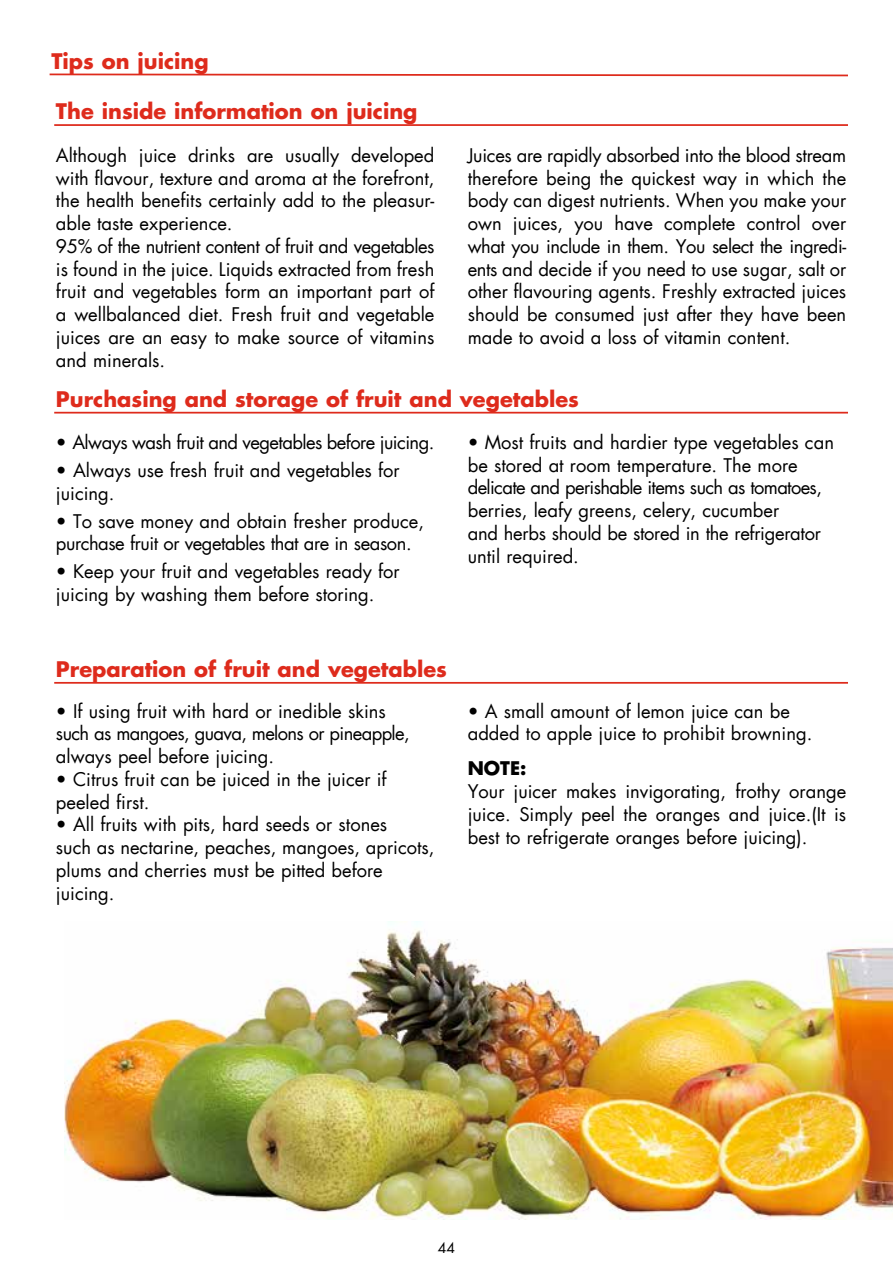
<style>
.page{position:relative;width:893px;height:1265px;background:#fff}
.page>*{position:absolute;margin:0;border:0;box-sizing:border-box;transform-origin:0 0}
.t1{font:700 21px "Futura LT";color:#de2b1c}
.t2{font:18.38px/22.8px "Futura LT";color:#000}
.t3{font:18.38px "Futura LT";letter-spacing:-.03em;color:#000}
.t4{font:700 18.38px "Futura LT";color:#000}
.t5{font:14px "Futura LT";color:#000}
</style>
<div class="page">
<svg style="left:49px;top:73px;width:799px;height:4px"></svg>
<img style="left:65px;top:921px;width:828px;height:298px">
<hr style="left:54px;top:412px;width:794px;height:2px;background:#de2b1c">
<hr style="left:54px;top:682px;width:794px;height:2px;background:#de2b1c">
<hr style="left:54px;top:124px;width:794px;height:2px;background:#de2b1c">
<p class="t1" style="left:51px;top:47px;width:159px">Tips on juicing</p>
<p class="t1" style="left:56px;top:98px;width:363px">The inside information on juicing</p>
<p class="t2" style="left:56px;top:144px;width:380px">Although juice drinks are usually developed with flavour, texture and aroma at the forefront, the health benefits certainly add to the pleasur&shy;able taste experience.<br>95% of the nutrient content of fruit and vegetables is found in the juice. Liquids extracted from fresh fruit and vegetables form an important part of a wellbalanced diet. Fresh fruit and vegetable juices are an easy to make source of vitamins and minerals.</p>
<p class="t2" style="left:468px;top:144px;width:380px;text-align:justify">Juices are rapidly absorbed into the blood stream therefore being the quickest way in which the body can digest nutrients. When you make your own juices, you have complete control over what you include in them. You select the ingredi&shy;ents and decide if you need to use sugar, salt or other flavouring agents. Freshly extracted juices should be consumed just after they have been made to avoid a loss of vitamin content.</p>
<p class="t1" style="left:56px;top:385px;width:524px">Purchasing and storage of fruit and vegetables</p>
<p class="t3" style="left:56px;top:430px;width:380px">• Always wash fruit and vegetables before juicing.</p>
<p class="t2" style="left:56px;top:459px;width:345px">• Always use fresh fruit and vegetables for juicing.</p>
<p class="t2" style="left:56px;top:510px;width:370px">• To save money and obtain fresher produce, purchase fruit or vegetables that are in season.</p>
<p class="t2" style="left:56px;top:561px;width:345px">• Keep your fruit and vegetables ready for juicing by washing them before storing.</p>
<p class="t1" style="left:56px;top:655px;width:393px">Preparation of fruit and vegetables</p>
<p class="t2" style="left:56px;top:700px;width:355px">• If using fruit with hard or inedible skins such as mangoes, guava, melons or pineapple, always peel before juicing.</p>
<p class="t2" style="left:56px;top:768px;width:332px">• Citrus fruit can be juiced in the juicer if peeled first.</p>
<p class="t2" style="left:56px;top:813px;width:380px">• All fruits with pits, hard seeds or stones<br>such as nectarine, peaches, mangoes, apricots, plums and cherries must be pitted before juicing.</p>
<p class="t2" style="left:468px;top:431px;width:368px">• Most fruits and hardier type vegetables can be stored at room temperature. The more delicate and perishable items such as tomatoes, berries, leafy greens, celery, cucumber<br>and herbs should be stored in the refrigerator until required.</p>
<p class="t2" style="left:468px;top:700px;width:346px">• A small amount of lemon juice can be added to apple juice to prohibit browning.</p>
<p class="t4" style="left:468px;top:756px;width:60px">NOTE:</p>
<p class="t2" style="left:468px;top:780px;width:380px;text-align:justify">Your juicer makes invigorating, frothy orange juice. Simply peel the oranges and juice.(It is best to refrigerate oranges before juicing).</p>
<p class="t5" style="left:438px;top:1238px;width:19px">44</p>
</div>
